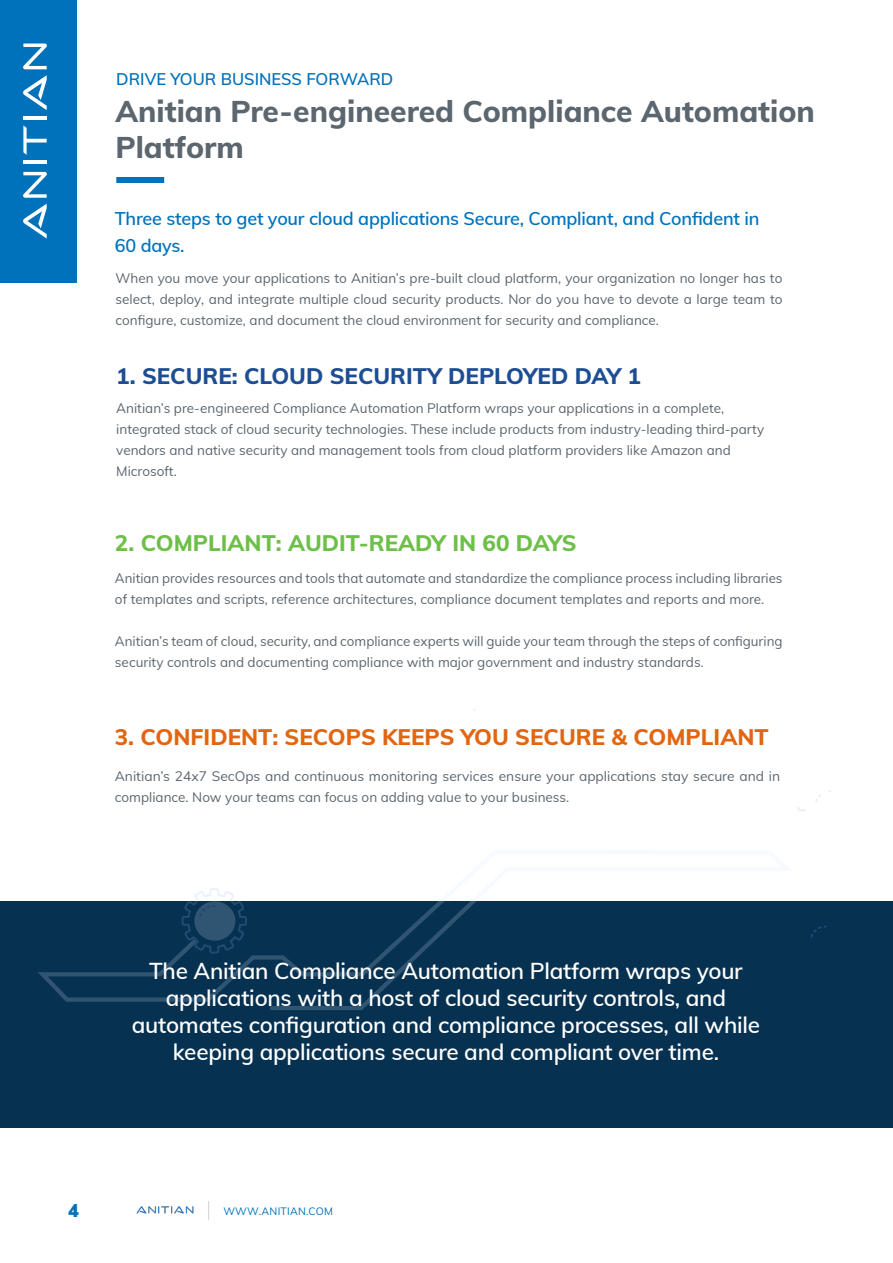
<style>
.page{position:relative;width:893px;height:1263px;background:#fff}
.page>*{position:absolute;margin:0;border:0;box-sizing:border-box;transform-origin:0 0}
.t1{font:800 30px/36px "Muli";color:#5c666f}
.t2{font:600 22.5px/27px "Muli";letter-spacing:-.01em;color:#fff;text-align:center}
.t3{font:800 22.5px "Muli";color:#e26510}
.t4{font:800 22.5px "Muli";color:#1d4d93}
.t5{font:800 22.5px "Muli";color:#6ebf4a}
.t6{font:600 18px "Muli";letter-spacing:-.01em;color:#0072bc}
.t7{font:900 18px "Muli";color:#0072bc}
.t8{font:600 16.5px "Muli";color:#0072bc}
.t9{font:13.5px/21px "Muli";color:#5c666f}
.t10{font:10.5px "Muli";letter-spacing:.025em;color:#0072bc}
</style>
<div class="page">
<svg style="left:208px;top:1201px;width:1px;height:19px"></svg>
<img style="left:137px;top:1206px;width:57px;height:8px">
<div style="left:0;top:902px;width:893px;height:226px;background:#073151"></div>
<div style="left:0;top:0;width:77px;height:283px;background:#0072bc"></div>
<svg style="left:23px;top:172px;width:24px;height:26px"></svg>
<hr style="left:23px;top:161px;width:24px;height:3px;background:#fff">
<svg style="left:23px;top:125px;width:24px;height:30px"></svg>
<hr style="left:23px;top:116px;width:24px;height:4px;background:#fff">
<svg style="left:23px;top:44px;width:24px;height:25px"></svg>
<svg style="left:23px;top:75px;width:24px;height:35px"></svg>
<svg style="left:23px;top:204px;width:24px;height:35px"></svg>
<div style="left:116px;top:177px;width:48px;height:6px;background:#0072bc"></div>
<svg style="left:38px;top:901px;width:754px;height:109px"></svg>
<svg style="left:798px;top:807px;width:8px;height:4px"></svg>
<svg style="left:815px;top:794px;width:6px;height:8px"></svg>
<svg style="left:810px;top:926px;width:16px;height:11px"></svg>
<svg style="left:182px;top:888px;width:65px;height:65px"></svg>
<p class="t8" style="left:116px;top:67px;width:278px">DRIVE YOUR BUSINESS FORWARD</p>
<p class="t1" style="left:115px;top:92px;width:701px">Anitian Pre-engineered Compliance Automation<br>Platform</p>
<p class="t6" style="left:115px;top:205px;width:646px">Three steps to get your cloud applications Secure, Compliant, and Confident in</p>
<p class="t6" style="left:115px;top:232px;width:71px">60 days.</p>
<p class="t9" style="left:115px;top:267px;width:669px;text-align:justify">When you move your applications to Anitian’s pre-built cloud platform, your organization no longer has to select, deploy, and integrate multiple cloud security products. Nor do you have to devote a large team to configure, customize, and document the cloud environment for security and compliance.</p>
<p class="t4" style="left:116px;top:360px;width:526px">1. SECURE: CLOUD SECURITY DEPLOYED DAY 1</p>
<p class="t9" style="left:116px;top:397px;width:649px">Anitian’s pre-engineered Compliance Automation Platform wraps your applications in a complete, integrated stack of cloud security technologies. These include products from industry-leading third-party vendors and native security and management tools from cloud platform providers like Amazon and Microsoft.</p>
<p class="t5" style="left:115px;top:527px;width:463px">2. COMPLIANT: AUDIT-READY IN 60 DAYS</p>
<p class="t9" style="left:115px;top:567px;width:669px">Anitian provides resources and tools that automate and standardize the compliance process including libraries of templates and scripts, reference architectures, compliance document templates and reports and more.</p>
<p class="t9" style="left:115px;top:630px;width:669px">Anitian’s team of cloud, security, and compliance experts will guide your team through the steps of configuring security controls and documenting compliance with major government and industry standards.</p>
<p class="t3" style="left:115px;top:720px;width:655px">3. CONFIDENT: SECOPS KEEPS YOU SECURE &amp; COMPLIANT</p>
<p class="t9" style="left:115px;top:765px;width:667px">Anitian’s 24x7 SecOps and continuous monitoring services ensure your applications stay secure and in compliance. Now your teams can focus on adding value to your business.</p>
<p class="t2" style="left:132px;top:957px;width:630px">The Anitian Compliance Automation Platform wraps your applications with a host of cloud security controls, and automates configuration and compliance processes, all while keeping applications secure and compliant over time.</p>
<h3 class="t7" style="left:68px;top:1198px;width:12px">4</h3>
<p class="t10" style="left:223px;top:1203px;width:111px">WWW.ANITIAN.COM</p>
</div>
